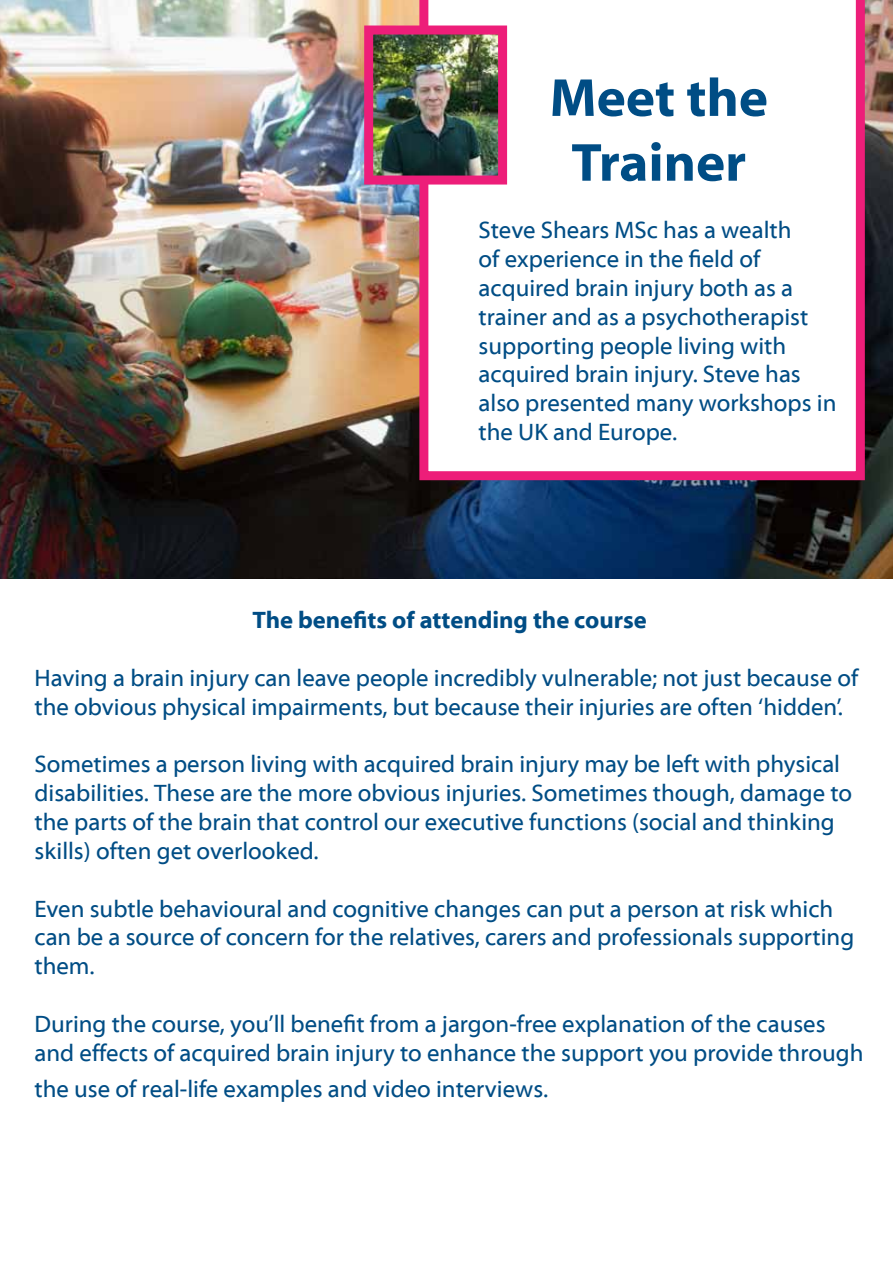
<style>
.page{position:relative;width:893px;height:1263px;background:#fff}
.page>*{position:absolute;margin:0;border:0;box-sizing:border-box;transform-origin:0 0}
.t1{font:700 54px/64.8px "Myriad Web Pro";color:#004d85;text-align:center}
.t2{font:24px/28.8px "Myriad Web Pro";color:#004d85}
.t3{font:700 24px "Myriad Web Pro";color:#004d85}
</style>
<div class="page">
<img style="left:0;top:0;width:893px;height:578px">
<svg style="left:419px;top:0;width:446px;height:480px"></svg>
<img style="left:374px;top:36px;width:123px;height:139px">
<div style="left:364px;top:26px;width:143px;height:159px;border:9px solid #ed1e79"></div>
<h1 class="t1" style="left:550px;top:66px;width:220px">Meet the<br>Trainer</h1>
<p class="t2" style="left:479px;top:216px;width:359px">Steve Shears MSc has a wealth<br>of experience in the field of acquired brain injury both as a trainer and as a psychotherapist supporting people living with acquired brain injury. Steve has also presented many workshops in the UK and Europe.</p>
<p class="t3" style="left:253px;top:607px;width:396px">The benefits of attending the course</p>
<p class="t2" style="left:35px;top:664px;width:825px">Having a brain injury can leave people incredibly vulnerable; not just because of the obvious physical impairments, but because their injuries are often ‘hidden’.</p>
<p class="t2" style="left:35px;top:751px;width:819px">Sometimes a person living with acquired brain injury may be left with physical disabilities. These are the more obvious injuries. Sometimes though, damage to the parts of the brain that control our executive functions (social and thinking skills) often get overlooked.</p>
<p class="t2" style="left:35px;top:895px;width:821px">Even subtle behavioural and cognitive changes can put a person at risk which can be a source of concern for the relatives, carers and professionals supporting them.</p>
<p class="t2" style="left:35px;top:1010px;width:830px">During the course, you’ll benefit from a jargon-free explanation of the causes and effects of acquired brain injury to enhance the support you provide through</p>
<p class="t2" style="left:35px;top:1075px;width:515px">the use of real-life examples and video interviews.</p>
</div>
